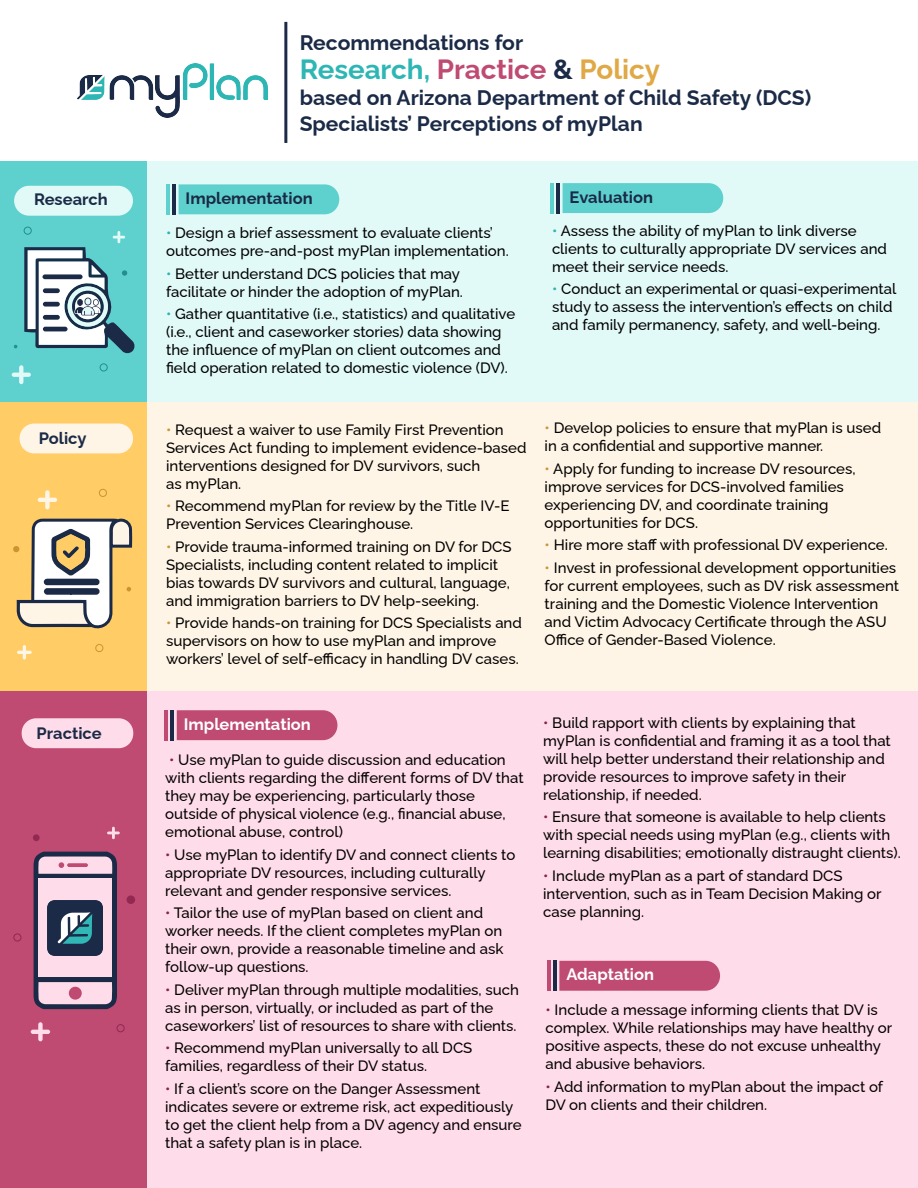
<style>
.page{position:relative;width:918px;height:1188px;background:#fff}
.page>*{position:absolute;margin:0;border:0;box-sizing:border-box;transform-origin:0 0}
.t1{font:100 27.75px "Raleway";color:#2eb6b5}
.t2{font:100 21px/25.2px "Raleway";color:#1b2a46}
.t3{font:100 16.5px "Raleway";color:#1b2a46}
.t4{font:100 16.5px "Raleway";color:#fff}
.t5{font:500 15px/18px "Raleway";color:#000}
.s1{color:#bf4a72}
.s2{color:#1b2a46}
.s3{color:#e0a946}
.s4{color:#2fb1b1}
.s5{color:#c99539}
.s6{color:#87234a}
</style>
<div class="page">
<div style="left:0;top:685px;width:918px;height:503px;background:#ffdce9"></div>
<div style="left:0;top:161px;width:918px;height:241px;background:#e1f9f7"></div>
<img style="left:78px;top:63px;width:190px;height:55px">
<hr style="left:284px;top:22px;width:3px;height:121px;background:#1b2a46">
<div style="left:0;top:402px;width:918px;height:289px;background:#fff5e6"></div>
<div style="left:0;top:400px;width:146px;height:291px;background:#fc6"></div>
<div style="left:0;top:161px;width:146px;height:241px;background:#5ed1ce"></div>
<div style="left:14px;top:186px;width:119px;height:30px;background:#e1f9f7;border-radius:15px"></div>
<div style="left:20px;top:424px;width:113px;height:29px;background:#fff5e6;border-radius:15px"></div>
<div style="left:0;top:691px;width:146px;height:497px;background:#bf4a72"></div>
<div style="left:22px;top:718px;width:111px;height:30px;background:#ffdce9;border-radius:14px"></div>
<div style="left:179px;top:184px;width:160px;height:30px;background:#5ed1ce"></div>
<hr style="left:167px;top:184px;width:3px;height:30px;background:#5ed1ce">
<hr style="left:173px;top:184px;width:3px;height:30px;background:#1b2a46">
<div style="left:563px;top:183px;width:160px;height:30px;background:#5ed1ce"></div>
<hr style="left:550px;top:183px;width:4px;height:30px;background:#5ed1ce">
<hr style="left:557px;top:183px;width:3px;height:30px;background:#1b2a46">
<div style="left:559px;top:961px;width:161px;height:30px;background:#bf4a72"></div>
<hr style="left:547px;top:961px;width:3px;height:30px;background:#bf4a72">
<hr style="left:553px;top:961px;width:3px;height:30px;background:#1b2a46">
<div style="left:177px;top:710px;width:160px;height:30px;background:#bf4a72"></div>
<hr style="left:165px;top:710px;width:3px;height:30px;background:#bf4a72">
<hr style="left:171px;top:710px;width:3px;height:30px;background:#1b2a46">
<svg style="left:19px;top:365px;width:4px;height:19px"></svg>
<svg style="left:12px;top:373px;width:19px;height:4px"></svg>
<div style="left:100px;top:363px;width:8px;height:9px;border:1px solid #238e8b;border-radius:50%"></div>
<div style="left:24px;top:227px;width:8px;height:8px;border:1px solid #238e8b;border-radius:50%"></div>
<svg style="left:24px;top:231px;width:111px;height:123px"></svg>
<svg style="left:30px;top:644px;width:89px;height:398px"></svg>
<div style="left:45px;top:490px;width:5px;height:19px;background:#fff5e6;border-radius:2px"></div>
<hr style="left:38px;top:498px;width:19px;height:4px;background:#fff5e6;border-radius:2px">
<hr style="left:23px;top:645px;width:3px;height:15px;background:#fff5e6;border-radius:2px">
<hr style="left:17px;top:651px;width:15px;height:3px;background:#fff5e6;border-radius:2px">
<svg style="left:13px;top:518px;width:120px;height:111px"></svg>
<div style="left:95px;top:644px;width:8px;height:8px;border:1px solid #cc9432;border-radius:50%"></div>
<div style="left:99px;top:489px;width:8px;height:8px;border:1px solid #cc9432;border-radius:50%"></div>
<svg style="left:34px;top:852px;width:83px;height:157px;background:#8d8095"></svg>
<div style="left:69px;top:987px;width:13px;height:13px;background:#bf4a72;border-radius:50%"></div>
<div style="left:38px;top:879px;width:74px;height:98px;background:#ffdce9"></div>
<img style="left:48px;top:901px;width:55px;height:54px">
<div style="left:38px;top:1022px;width:5px;height:19px;background:#ffdce9;border-radius:2px"></div>
<hr style="left:31px;top:1030px;width:19px;height:4px;background:#ffdce9;border-radius:2px">
<svg style="left:107px;top:827px;width:13px;height:12px"></svg>
<div style="left:33px;top:834px;width:7px;height:7px;background:#912951;border-radius:50%"></div>
<div style="left:127px;top:895px;width:8px;height:9px;background:#912951;border-radius:50%"></div>
<div style="left:13px;top:933px;width:9px;height:9px;border:1px solid #912951;border-radius:50%"></div>
<div style="left:117px;top:1024px;width:8px;height:8px;border:1px solid #912951;border-radius:50%"></div>
<p class="t3" style="left:34px;top:186px;width:75px">Research</p>
<p class="t3" style="left:39px;top:425px;width:49px">Policy</p>
<p class="t3" style="left:37px;top:720px;width:67px">Practice</p>
<h2 class="t2" style="left:300px;top:28px;width:225px">Recommendations for</h2>
<h2 class="t2" style="left:300px;top:83px;width:513px">based on Arizona Department of Child Safety (DCS)<br>Specialists’ Perceptions of myPlan</h2>
<h1 class="t1" style="left:300px;top:47px;width:362px">Research, <span class="s1">Practice</span> <span class="s2">&amp;</span> <span class="s3">Policy</span></h1>
<p class="t3" style="left:186px;top:185px;width:129px">Implementation</p>
<p class="t3" style="left:570px;top:184px;width:85px">Evaluation</p>
<p class="t5" style="left:166px;top:223px;width:344px"><span class="s4">•</span> Design a brief assessment to evaluate clients’ outcomes pre-and-post myPlan implementation.</p>
<p class="t5" style="left:166px;top:263px;width:298px"><span class="s4">•</span> Better understand DCS policies that may facilitate or hinder the adoption of myPlan.</p>
<p class="t5" style="left:166px;top:304px;width:351px"><span class="s4">•</span> Gather quantitative (i.e., statistics) and qualitative (i.e., client and caseworker stories) data showing the influence of myPlan on client outcomes and field operation related to domestic violence (DV).</p>
<p class="t5" style="left:166px;top:419px;width:362px"><span class="s5">•</span> Request a waiver to use Family First Prevention Services Act funding to implement evidence-based interventions designed for DV survivors, such<br>as myPlan.</p>
<p class="t5" style="left:166px;top:495px;width:345px"><span class="s5">•</span> Recommend myPlan for review by the Title IV-E<br>Prevention Services Clearinghouse.</p>
<p class="t5" style="left:166px;top:536px;width:347px"><span class="s5">•</span> Provide trauma-informed training on DV for DCS Specialists, including content related to implicit bias towards DV survivors and cultural, language, and immigration barriers to DV help-seeking.</p>
<p class="t5" style="left:166px;top:612px;width:357px"><span class="s5">•</span> Provide hands-on training for DCS Specialists and supervisors on how to use myPlan and improve workers’ level of self-efficacy in handling DV cases.</p>
<p class="t5" style="left:552px;top:220px;width:336px"><span class="s4">•</span> Assess the ability of myPlan to link diverse clients to culturally appropriate DV services and meet their service needs.</p>
<p class="t5" style="left:552px;top:279px;width:346px"><span class="s4">•</span> Conduct an experimental or quasi-experimental study to assess the intervention’s effects on child and family permanency, safety, and well-being.</p>
<p class="t5" style="left:545px;top:418px;width:338px"><span class="s5">•</span> Develop policies to ensure that myPlan is used in a confidential and supportive manner.</p>
<p class="t5" style="left:545px;top:458px;width:312px"><span class="s5">•</span> Apply for funding to increase DV resources, improve services for DCS-involved families experiencing DV, and coordinate training opportunities for DCS.</p>
<p class="t5" style="left:545px;top:535px;width:345px"><span class="s5">•</span> Hire more staff with professional DV experience.</p>
<p class="t5" style="left:545px;top:557px;width:356px"><span class="s5">•</span> Invest in professional development opportunities for current employees, such as DV risk assessment training and the Domestic Violence Intervention and Victim Advocacy Certificate through the ASU Office of Gender-Based Violence.</p>
<p class="t4" style="left:184px;top:711px;width:129px">Implementation</p>
<p class="t5" style="left:165px;top:750px;width:360px"><span class="s6">•</span> Use myPlan to guide discussion and education with clients regarding the different forms of DV that they may be experiencing, particularly those outside of physical violence (e.g., financial abuse, emotional abuse, control)</p>
<p class="t5" style="left:165px;top:844px;width:352px"><span class="s6">•</span> Use myPlan to identify DV and connect clients to appropriate DV resources, including culturally relevant and gender responsive services.</p>
<p class="t5" style="left:165px;top:903px;width:340px"><span class="s6">•</span> Tailor the use of myPlan based on client and worker needs. If the client completes myPlan on their own, provide a reasonable timeline and ask follow-up questions.</p>
<p class="t5" style="left:165px;top:979px;width:355px"><span class="s6">•</span> Deliver myPlan through multiple modalities, such as in person, virtually, or included as part of the caseworkers’ list of resources to share with clients.</p>
<p class="t5" style="left:165px;top:1038px;width:309px"><span class="s6">•</span> Recommend myPlan universally to all DCS families, regardless of their DV status.</p>
<p class="t5" style="left:165px;top:1078px;width:358px"><span class="s6">•</span> If a client’s score on the Danger Assessment indicates severe or extreme risk, act expeditiously to get the client help from a DV agency and ensure that a safety plan is in place.</p>
<p class="t5" style="left:543px;top:712px;width:349px"><span class="s6">•</span> Build rapport with clients by explaining that myPlan is confidential and framing it as a tool that will help better understand their relationship and provide resources to improve safety in their relationship, if needed.</p>
<p class="t5" style="left:543px;top:806px;width:359px"><span class="s6">•</span> Ensure that someone is available to help clients with special needs using myPlan (e.g., clients with learning disabilities; emotionally distraught clients).</p>
<p class="t5" style="left:543px;top:865px;width:340px"><span class="s6">•</span> Include myPlan as a part of standard DCS intervention, such as in Team Decision Making or case planning.</p>
<p class="t4" style="left:566px;top:961px;width:89px">Adaptation</p>
<p class="t5" style="left:545px;top:999px;width:348px"><span class="s6">•</span> Include a message informing clients that DV is complex. While relationships may have healthy or positive aspects, these do not excuse unhealthy and abusive behaviors.</p>
<p class="t5" style="left:545px;top:1076px;width:339px"><span class="s6">•</span> Add information to myPlan about the impact of<br>DV on clients and their children.</p>
</div>
